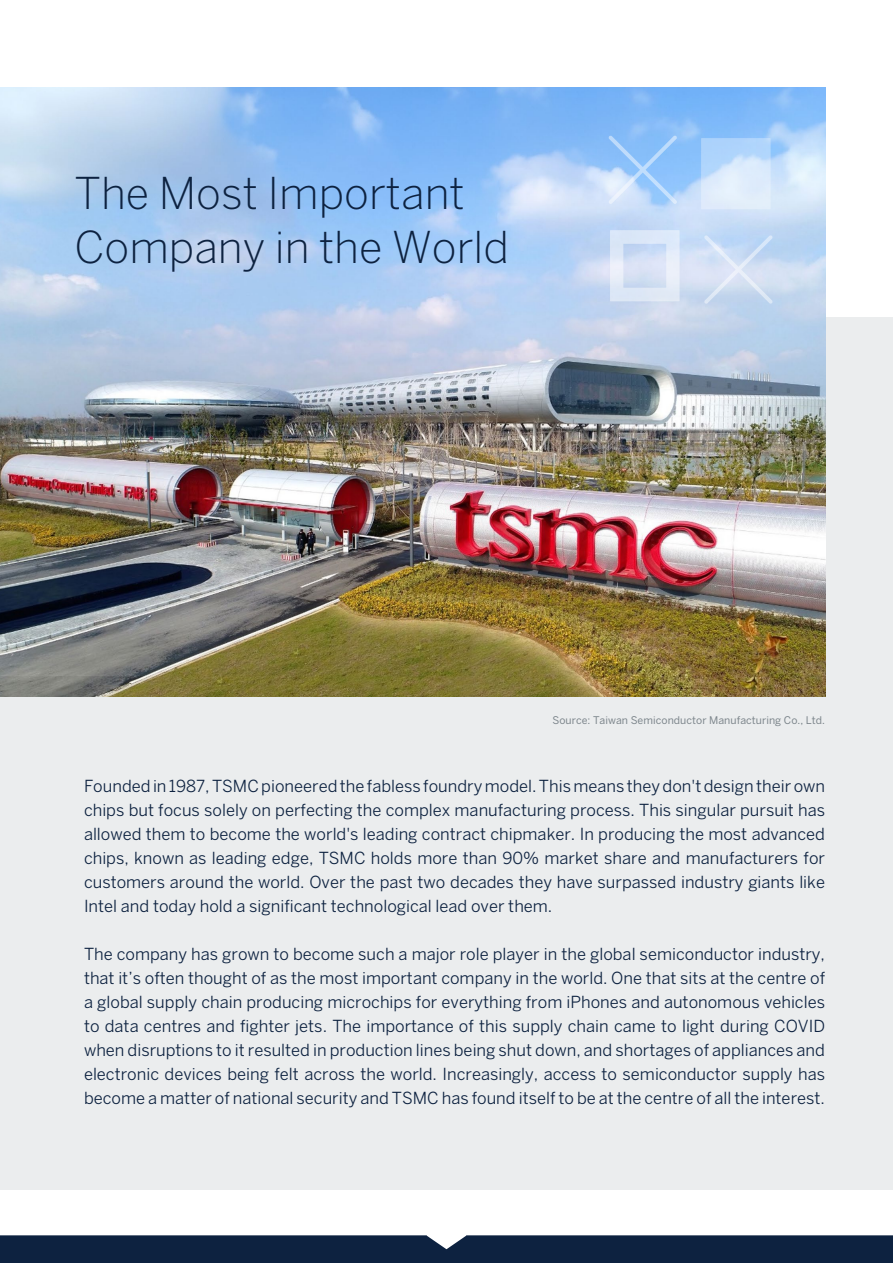
<style>
.page{position:relative;width:893px;height:1263px;background:#fff}
.page>*{position:absolute;margin:0;border:0;box-sizing:border-box;transform-origin:0 0}
.t1{font:300 43.5px/54px "Benton Sans";color:#0d2240}
.t2{font:16.5px/24px "Benton Sans";color:#0d2240;text-align:justify}
.t3{font:10.5px "Benton Sans";letter-spacing:.005em;color:#7d868c}
</style>
<div class="page">
<div style="left:0;top:318px;width:893px;height:872px;background:#ebedee"></div>
<img style="left:0;top:87px;width:825px;height:609px">
<div style="left:0;top:1235px;width:893px;height:28px;background:#0d2240"></div>
<svg style="left:701px;top:138px;width:70px;height:71px;background:#cde3fb"></svg>
<svg style="left:610px;top:230px;width:70px;height:71px;background:#dae4f6"></svg>
<svg style="left:704px;top:235px;width:69px;height:69px;background:#cdddf3"></svg>
<svg style="left:608px;top:135px;width:69px;height:69px;background:#a3cdfa"></svg>
<h1 class="t1" style="left:74px;top:165px;width:436px">The Most Important<br>Company in the World</h1>
<p class="t3" style="left:552px;top:713px;width:274px">Source: Taiwan Semiconductor Manufacturing Co., Ltd.</p>
<p class="t2" style="left:84px;top:774px;width:743px">Founded in 1987, TSMC pioneered the fabless foundry model. This means they don't design their own chips but focus solely on perfecting the complex manufacturing process. This singular pursuit has allowed them to become the world's leading contract chipmaker. In producing the most advanced chips, known as leading edge, TSMC holds more than 90% market share and manufacturers for customers around the world. Over the past two decades they have surpassed industry giants like Intel and today hold a significant technological lead over them.</p>
<p class="t2" style="left:84px;top:942px;width:743px">The company has grown to become such a major role player in the global semiconductor industry, that it’s often thought of as the most important company in the world. One that sits at the centre of a global supply chain producing microchips for everything from iPhones and autonomous vehicles to data centres and fighter jets. The importance of this supply chain came to light during COVID when disruptions to it resulted in production lines being shut down, and shortages of appliances and electronic devices being felt across the world. Increasingly, access to semiconductor supply has become a matter of national security and TSMC has found itself to be at the centre of all the interest.</p>
</div>
